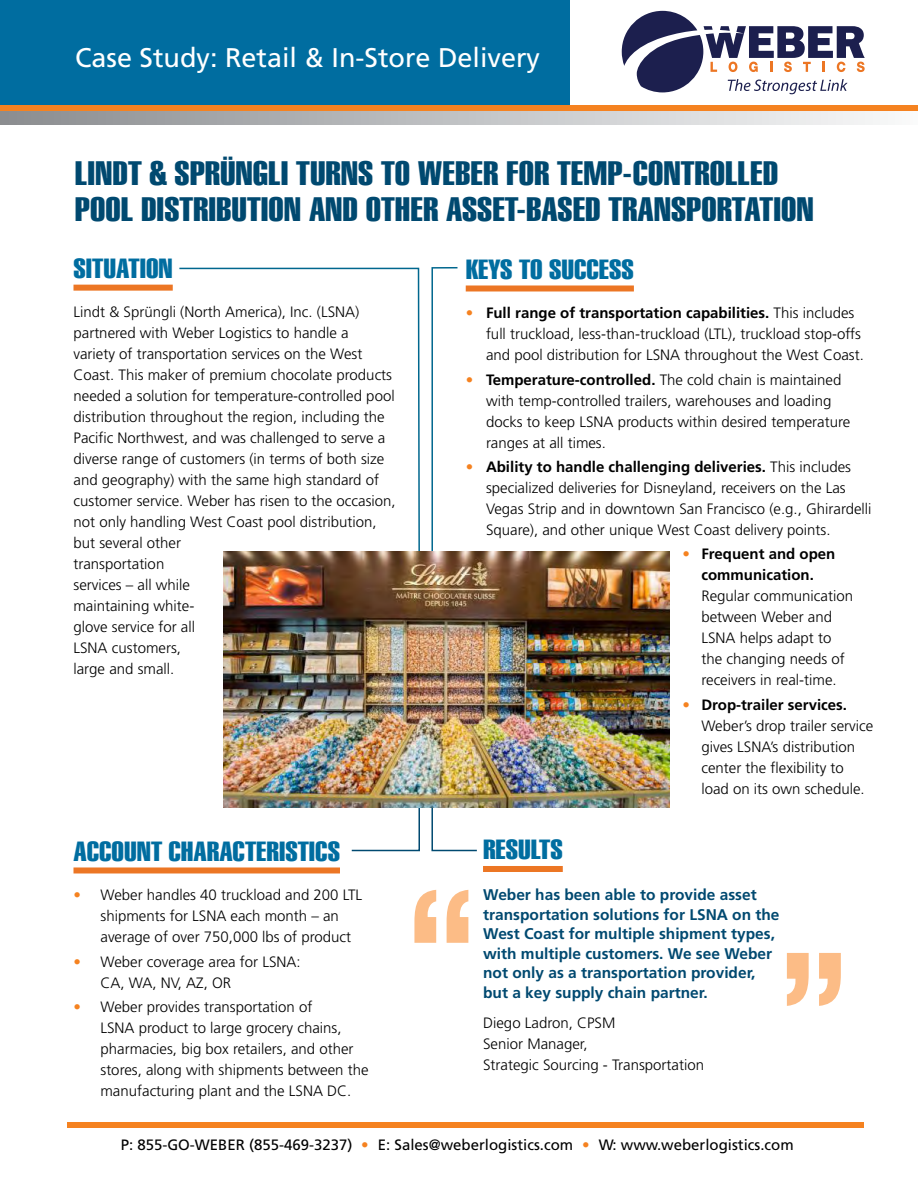
<style>
.page{position:relative;width:918px;height:1188px;background:#fff}
.page>*{position:absolute;margin:0;border:0;box-sizing:border-box;transform-origin:0 0}
.ParaStyle01-Leading{font:700 condensed 165px "Helvetica Neue";color:#fcbc86}
.t1{font:33px/36px "Swiss 911 BT Extra Compressed";color:#004970;scale:1.24 1}
.Heads{font:27px "Swiss 911 BT Extra Compressed";color:#006da0;scale:1.24 1}
.ParaStyle01-Leading-2{font:27px "Frutiger";color:#fff}
.Quote_text{font:700 15.45px/19.5px "Frutiger";color:#004970}
.Text{font:300 15px/21px "Frutiger";color:#000}
.ParaStyle01-Leading-3{font:15px "Frutiger";color:#000}
.s1{color:#f58220}
.s2{font-weight:700}
</style>
<div class="page">
<svg style="left:350px;top:807px;width:71px;height:45px"></svg>
<svg style="left:431px;top:807px;width:47px;height:45px"></svg>
<svg style="left:431px;top:267px;width:28px;height:285px"></svg>
<svg style="left:179px;top:267px;width:242px;height:317px"></svg>
<div style="left:73px;top:285px;width:100px;height:6px;background:#ec7624"></div>
<div style="left:466px;top:285px;width:168px;height:6px;background:#ec7624"></div>
<div style="left:68px;top:1122px;width:796px;height:6px;background:#f58220"></div>
<div style="left:73px;top:867px;width:267px;height:6px;background:#ec7624"></div>
<div style="left:483px;top:866px;width:80px;height:6px;background:#ec7624"></div>
<div style="left:0;top:0;width:569px;height:106px;background:#006da0"></div>
<svg style="left:0;top:111px;width:880px;height:13px;background:#bec0c2"></svg>
<div style="left:0;top:105px;width:918px;height:6px;background:#f58220"></div>
<img style="left:224px;top:552px;width:445px;height:255px">
<svg style="left:622px;top:11px;width:243px;height:83px"></svg>
<p class="ParaStyle01-Leading-2" style="left:75px;top:42px;width:467px">Case Study: Retail &amp; In-Store Delivery</p>
<p class="t1" style="left:75px;top:156px;width:597px">LINDT &amp; SPRÜNGLI TURNS TO WEBER FOR TEMP-CONTROLLED<br>POOL DISTRIBUTION AND OTHER ASSET-BASED TRANSPORTATION</p>
<p class="Heads" style="left:73px;top:253px;width:82px">SITUATION</p>
<p class="Text" style="left:74px;top:301px;width:324px">Lindt &amp; Sprüngli (North America), Inc. (LSNA) partnered with Weber Logistics to handle a<br>variety of transportation services on the West Coast. This maker of premium chocolate products needed a solution for temperature-controlled pool distribution throughout the region, including the Pacific Northwest, and was challenged to serve a diverse range of customers (in terms of both size and geography) with the same high standard of customer service. Weber has risen to the occasion, not only handling West Coast pool distribution, but several other<br>transportation<br>services – all while<br>maintaining white-<br>glove service for all<br>LSNA customers,<br>large and small.</p>
<p class="Heads" style="left:73px;top:836px;width:216px">ACCOUNT CHARACTERISTICS</p>
<p class="Text" style="left:100px;top:884px;width:263px;text-indent:-27px"><span class="s1">•</span> Weber handles 40 truckload and 200 LTL shipments for LSNA each month – an average of over 750,000 lbs of product</p>
<p class="Text" style="left:100px;top:951px;width:202px;text-indent:-27px"><span class="s1">•</span> Weber coverage area for LSNA:<br>CA, WA, NV, AZ, OR</p>
<p class="Text" style="left:100px;top:996px;width:270px;text-indent:-27px"><span class="s1">•</span> Weber provides transportation of<br>LSNA product to large grocery chains, pharmacies, big box retailers, and other stores, along with shipments between the manufacturing plant and the LSNA DC.</p>
<p class="Heads" style="left:466px;top:254px;width:137px">KEYS TO SUCCESS</p>
<p class="Text" style="left:486px;top:303px;width:379px;text-indent:-20px"><span class="s1">•</span> <span class="s2">Full range of transportation capabilities.</span> This includes full truckload, less-than-truckload (LTL), truckload stop-offs and pool distribution for LSNA throughout the West Coast.</p>
<p class="Text" style="left:486px;top:369px;width:366px;text-indent:-20px"><span class="s1">•</span> <span class="s2">Temperature-controlled.</span> The cold chain is maintained with temp-controlled trailers, warehouses and loading docks to keep LSNA products within desired temperature ranges at all times.</p>
<p class="Text" style="left:486px;top:456px;width:387px;text-indent:-20px"><span class="s1">•</span> <span class="s2">Ability to handle challenging deliveries.</span> This includes specialized deliveries for Disneyland, receivers on the Las Vegas Strip and in downtown San Francisco (e.g., Ghirardelli Square), and other unique West Coast delivery points.</p>
<p class="Text" style="left:701px;top:544px;width:153px;text-indent:-19px"><span class="s1">•</span> <span class="s2">Frequent and open communication.<br></span>Regular communication between Weber and<br>LSNA helps adapt to the changing needs of receivers in real-time.</p>
<p class="Text" style="left:701px;top:694px;width:173px;text-indent:-19px"><span class="s1">•</span> <span class="s2">Drop-trailer services.<br></span>Weber’s drop trailer service gives LSNA’s distribution center the flexibility to load on its own schedule.</p>
<p class="ParaStyle01-Leading" style="left:403px;top:849px;width:78px">“</p>
<p class="Heads" style="left:483px;top:834px;width:66px">RESULTS</p>
<p class="Quote_text" style="left:483px;top:885px;width:298px">Weber has been able to provide asset transportation solutions for LSNA on the West Coast for multiple shipment types, with multiple customers. We see Weber not only as a transportation provider, but a key supply chain partner.</p>
<p class="Text" style="left:483px;top:1012px;width:222px">Diego Ladron, CPSM<br>Senior Manager,<br>Strategic Sourcing - Transportation</p>
<p class="ParaStyle01-Leading" style="left:776px;top:912px;width:78px">”</p>
<p class="ParaStyle01-Leading-3" style="left:121px;top:1136px;width:675px">P: 855-GO-WEBER (855-469-3237) <span class="s1">•</span> E: Sales@weberlogistics.com <span class="s1">•</span> W: www.weberlogistics.com</p>
</div>
